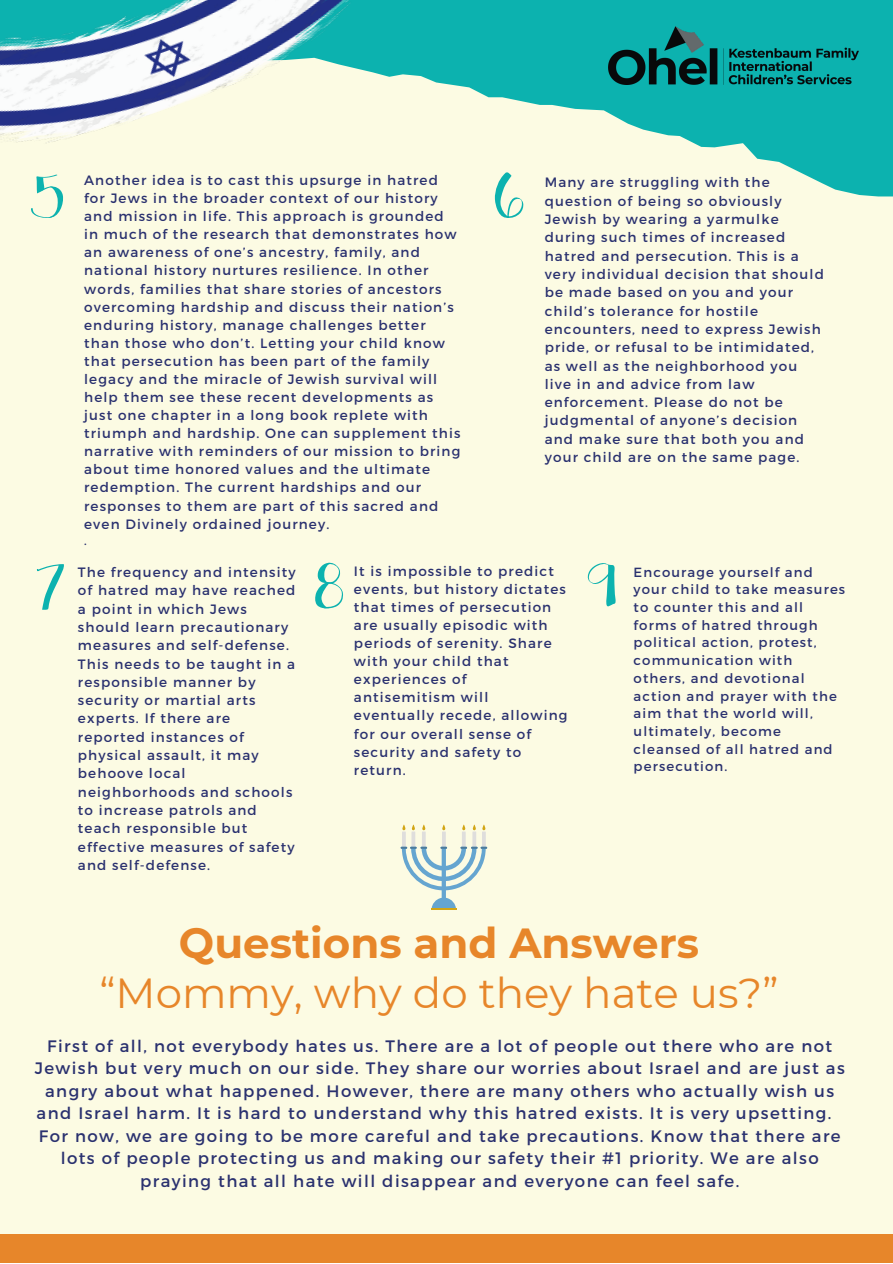
<style>
.page{position:relative;width:893px;height:1264px;background:#fff}
.page>*{position:absolute;margin:0;border:0;box-sizing:border-box;transform-origin:0 0}
.t1{font:42px "Montserrat";color:#e7862a}
.t2{font:700 42px "Montserrat";color:#e7862a}
.t3{font:16.5px "Montserrat";letter-spacing:.085em;color:#2a316f}
.t4{font:13.5px/18.3px "Montserrat";letter-spacing:.085em;color:#2a316f}
.t5{font:13.2px/17.7px "Montserrat";letter-spacing:.085em;color:#2a316f}
.t6{font:12px "Montserrat";color:#2a316f}
</style>
<div class="page">
<div style="left:0;top:0;width:892px;height:1262px;background:#fcfbe3"></div>
<svg style="left:448px;top:0;width:444px;height:196px;fill:#0cb2af"></svg>
<div style="left:0;top:1234px;width:892px;height:28px;background:#e7862a"></div>
<img style="left:0;top:0;width:448px;height:175px">
<img style="left:608px;top:26px;width:250px;height:59px">
<svg style="left:31px;top:175px;width:32px;height:43px"></svg>
<svg style="left:495px;top:172px;width:28px;height:46px"></svg>
<svg style="left:37px;top:564px;width:27px;height:46px"></svg>
<svg style="left:587px;top:563px;width:29px;height:44px"></svg>
<svg style="left:315px;top:562px;width:28px;height:47px"></svg>
<hr style="left:402px;top:831px;width:4px;height:16px;background:#dfdedc">
<svg style="left:411px;top:831px;width:4px;height:16px"></svg>
<hr style="left:422px;top:831px;width:3px;height:16px;background:#dfdedc">
<hr style="left:442px;top:831px;width:4px;height:16px;background:#dfdedc">
<hr style="left:462px;top:831px;width:3px;height:16px;background:#dfdedc">
<hr style="left:472px;top:831px;width:4px;height:16px;background:#dfdedc">
<hr style="left:482px;top:831px;width:3px;height:16px;background:#dfdedc">
<svg style="left:400px;top:846px;width:87px;height:64px"></svg>
<svg style="left:402px;top:824px;width:24px;height:6px"></svg>
<svg style="left:442px;top:824px;width:4px;height:6px"></svg>
<svg style="left:462px;top:824px;width:24px;height:6px"></svg>
<hr style="left:431px;top:908px;width:25px;height:2px;background:#d2a515">
<p class="t4" style="left:84px;top:170px;width:378px">Another idea is to cast this upsurge in hatred for Jews in the broader context of our history and mission in life. This approach is grounded in much of the research that demonstrates how an awareness of one’s ancestry, family, and national history nurtures resilience. In other words, families that share stories of ancestors overcoming hardship and discuss their nation’s enduring history, manage challenges better than those who don’t. Letting your child know that persecution has been part of the family legacy and the miracle of Jewish survival will help them see these recent developments as just one chapter in a long book replete with triumph and hardship. One can supplement this narrative with reminders of our mission to bring about time honored values and the ultimate redemption. The current hardships and our responses to them are part of this sacred and even Divinely ordained journey.</p>
<p class="t6" style="left:84px;top:532px;width:4px">.</p>
<p class="t4" style="left:78px;top:562px;width:219px">The frequency and intensity of hatred may have reached a point in which Jews should learn precautionary measures and self-defense.<br>This needs to be taught in a responsible manner by security or martial arts experts. If there are reported instances of physical assault, it may behoove local neighborhoods and schools to increase patrols and teach responsible but effective measures of safety and self-defense.</p>
<p class="t5" style="left:633px;top:562px;width:213px">Encourage yourself and your child to take measures to counter this and all forms of hatred through political action, protest, communication with others, and devotional action and prayer with the aim that the world will, ultimately, become cleansed of all hatred and persecution.</p>
<p class="t4" style="left:544px;top:173px;width:281px">Many are struggling with the question of being so obviously<br>Jewish by wearing a yarmulke during such times of increased hatred and persecution. This is a very individual decision that should be made based on you and your child’s tolerance for hostile encounters, need to express Jewish pride, or refusal to be intimidated, as well as the neighborhood you live in and advice from law enforcement. Please do not be judgmental of anyone’s decision and make sure that both you and your child are on the same page.</p>
<p class="t4" style="left:354px;top:561px;width:215px">It is impossible to predict events, but history dictates that times of persecution are usually episodic with periods of serenity. Share with your child that experiences of antisemitism will eventually recede, allowing for our overall sense of security and safety to return.</p>
<p class="t2" style="left:179px;top:916px;width:521px">Questions and Answers</p>
<p class="t1" style="left:100px;top:967px;width:680px">“Mommy, why do they hate us?”</p>
<p class="t3" style="left:47px;top:1035px;width:786px">First of all, not everybody hates us. There are a lot of people out there who are not</p>
<p class="t3" style="left:35px;top:1057px;width:811px">Jewish but very much on our side. They share our worries about Israel and are just as</p>
<p class="t3" style="left:45px;top:1080px;width:790px">angry about what happened. However, there are many others who actually wish us</p>
<p class="t3" style="left:37px;top:1102px;width:796px">and Israel harm. It is hard to understand why this hatred exists. It is very upsetting.</p>
<p class="t3" style="left:39px;top:1125px;width:803px">For now, we are going to be more careful and take precautions. Know that there are</p>
<p class="t3" style="left:61px;top:1147px;width:759px">lots of people protecting us and making our safety their #1 priority. We are also</p>
<p class="t3" style="left:140px;top:1170px;width:600px">praying that all hate will disappear and everyone can feel safe.</p>
</div>
